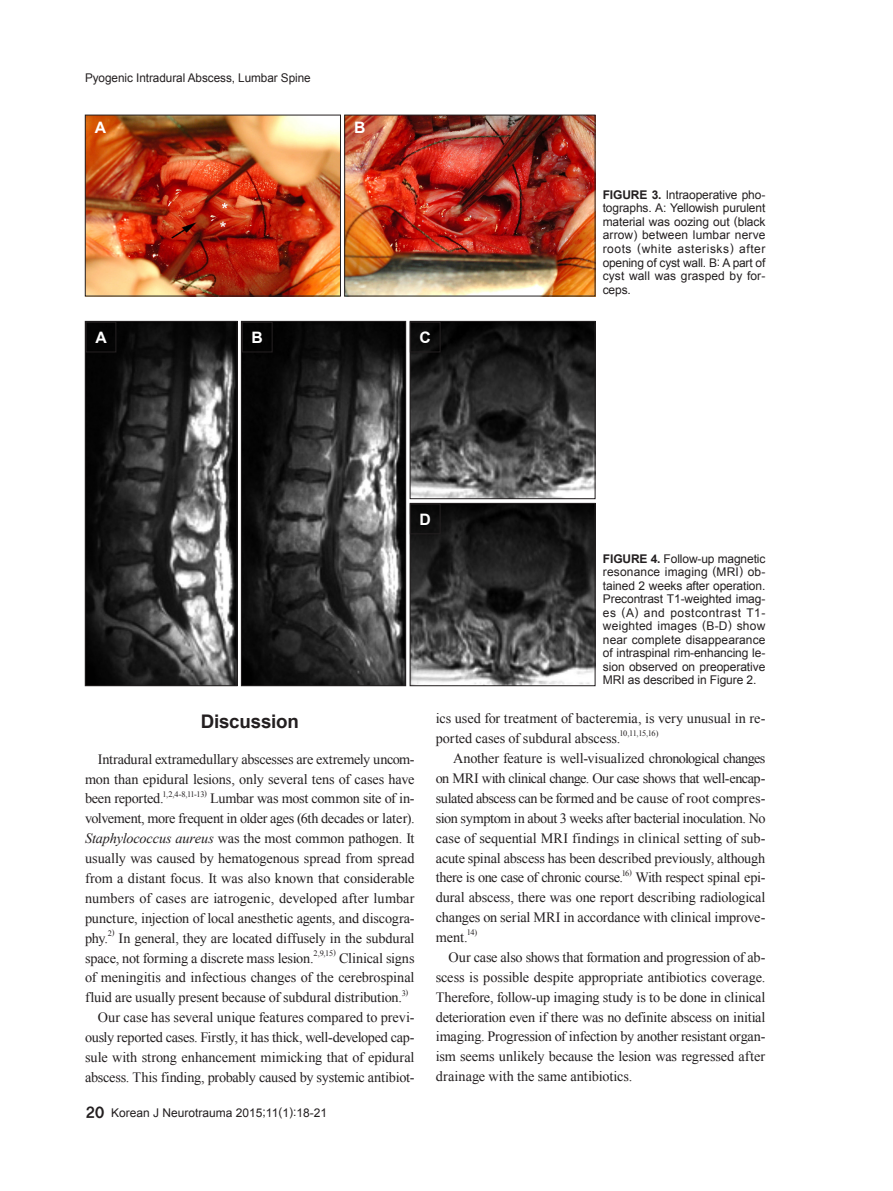
<style>
.page{position:relative;width:893px;height:1191px;background:#fff}
.page>*{position:absolute;margin:0;border:0;box-sizing:border-box;transform-origin:0 0}
.큰제목{font:700 18.75px "Arial";letter-spacing:-.01em;color:#231f20}
.t1{font:700 15.75px "Arial";color:#fff}
.본문{font:14.25px/19.8px "Times New Roman";letter-spacing:-.01em;color:#231f20;text-align:justify}
.그림제목{font:12px/13.5px "Arial";letter-spacing:-.005em;color:#231f20;text-align:justify}
.본문-2{font:8.25px "Times New Roman";letter-spacing:-.05em;color:#231f20}
.s1{font-weight:700}
.s2{font-style:italic}
.s3{font-family:"Korean GD";font-weight:800;font-size:15px}
</style>
<div class="page">
<img style="left:87px;top:117px;width:252px;height:177px">
<div style="left:85px;top:115px;width:256px;height:181px;border:1px solid #231f20"></div>
<img style="left:346px;top:117px;width:247px;height:177px">
<div style="left:344px;top:115px;width:251px;height:181px;border:1px solid #231f20"></div>
<img style="left:87px;top:323px;width:148px;height:361px">
<div style="left:85px;top:321px;width:152px;height:365px;border:1px solid #231f20"></div>
<img style="left:243px;top:323px;width:161px;height:361px">
<div style="left:241px;top:321px;width:165px;height:365px;border:1px solid #231f20"></div>
<img style="left:412px;top:323px;width:181px;height:174px">
<div style="left:410px;top:321px;width:185px;height:178px;border:1px solid #231f20"></div>
<img style="left:412px;top:505px;width:181px;height:179px">
<div style="left:410px;top:503px;width:185px;height:183px;border:1px solid #231f20"></div>
<div style="left:86px;top:322px;width:30px;height:30px;border:1px solid #231f20"></div>
<div style="left:242px;top:322px;width:31px;height:30px;border:1px solid #231f20"></div>
<div style="left:410px;top:322px;width:31px;height:30px;border:1px solid #231f20"></div>
<div style="left:410px;top:503px;width:31px;height:31px;border:1px solid #231f20"></div>
<p class="그림제목" style="left:85px;top:71px;width:227px">Pyogenic Intradural Abscess, Lumbar Spine</p>
<p class="t1" style="left:95px;top:117px;width:13px">A</p>
<p class="t1" style="left:354px;top:117px;width:13px">B</p>
<p class="t1" style="left:96px;top:327px;width:13px">A</p>
<p class="t1" style="left:252px;top:327px;width:13px">B</p>
<p class="t1" style="left:420px;top:327px;width:13px">C</p>
<p class="t1" style="left:420px;top:508px;width:13px">D</p>
<p class="그림제목" style="left:603px;top:188px;width:164px"><span class="s1">FIGURE 3.</span> Intraoperative pho&shy;tographs. A: Yellowish purulent material was oozing out (black arrow) between lumbar nerve roots (white asterisks) after opening of cyst wall. B: A part of cyst wall was grasped by for&shy;ceps.</p>
<p class="그림제목" style="left:603px;top:552px;width:164px"><span class="s1">FIGURE 4.</span> Follow-up magnetic resonance imaging (MRI) ob&shy;tained 2 weeks after operation.<br>Precontrast T1-weighted imag&shy;es (A) and postcontrast T1- weighted images (B-D) show near complete disappearance of intraspinal rim-enhancing le&shy;sion observed on preoperative MRI as described in Figure 2.</p>
<p class="큰제목" style="left:201px;top:709px;width:100px">Discussion</p>
<p class="본문" style="left:85px;top:749px;width:331px;text-indent:13px">Intradural extramedullary abscesses are extremely uncom&shy;mon than epidural lesions, only several tens of cases have been reported.</p>
<p class="본문-2" style="left:163px;top:788px;width:46px">1,2,4-8,11-13)</p>
<p class="본문" style="left:85px;top:788px;width:331px;text-indent:125px">Lumbar was most common site of in&shy;volvement, more frequent in older ages (6th decades or later).<br><span class="s2">Staphylococcus aureus</span> was the most common pathogen. It usually was caused by hematogenous spread from spread from a distant focus. It was also known that considerable numbers of cases are iatrogenic, developed after lumbar puncture, injection of local anesthetic agents, and discogra&shy;phy.</p>
<p class="본문-2" style="left:108px;top:927px;width:8px">2)</p>
<p class="본문" style="left:85px;top:927px;width:331px;text-indent:34px">In general, they are located diffusely in the subdural space, not forming a discrete mass lesion.</p>
<p class="본문-2" style="left:313px;top:947px;width:24px">2,9,15)</p>
<p class="본문" style="left:85px;top:947px;width:331px;text-indent:254px">Clinical signs of meningitis and infectious changes of the cerebrospinal fluid are usually present because of subdural distribution.</p>
<p class="본문-2" style="left:402px;top:986px;width:8px">3)</p>
<p class="본문" style="left:85px;top:1007px;width:331px;text-indent:13px">Our case has several unique features compared to previ&shy;ously reported cases. Firstly, it has thick, well-developed cap&shy;sule with strong enhancement mimicking that of epidural abscess. This finding, probably caused by systemic antibiot-</p>
<p class="그림제목" style="left:85px;top:1106px;width:243px"><span class="s3">20</span> Korean J Neurotrauma 2015;11(1):18-21</p>
<p class="본문" style="left:436px;top:708px;width:331px">ics used for treatment of bacteremia, is very unusual in re&shy;ported cases of subdural abscess.</p>
<p class="본문-2" style="left:619px;top:728px;width:41px">10,11,15,16)</p>
<p class="본문" style="left:436px;top:748px;width:331px;text-indent:17px">Another feature is well-visualized chronological changes on MRI with clinical change. Our case shows that well-encap&shy;sulated abscess can be formed and be cause of root compres&shy;sion symptom in about 3 weeks after bacterial inoculation. No case of sequential MRI findings in clinical setting of sub&shy;acute spinal abscess has been described previously, although there is one case of chronic course.</p>
<p class="본문-2" style="left:622px;top:867px;width:12px">16)</p>
<p class="본문" style="left:436px;top:867px;width:331px;text-indent:199px">With respect spinal epi&shy;dural abscess, there was one report describing radiological changes on serial MRI in accordance with clinical improve&shy;ment.</p>
<p class="본문-2" style="left:467px;top:927px;width:12px">14)</p>
<p class="본문" style="left:436px;top:947px;width:331px;text-indent:13px">Our case also shows that formation and progression of ab&shy;scess is possible despite appropriate antibiotics coverage.<br>Therefore, follow-up imaging study is to be done in clinical deterioration even if there was no definite abscess on initial imaging. Progression of infection by another resistant organ&shy;ism seems unlikely because the lesion was regressed after drainage with the same antibiotics.</p>
</div>
